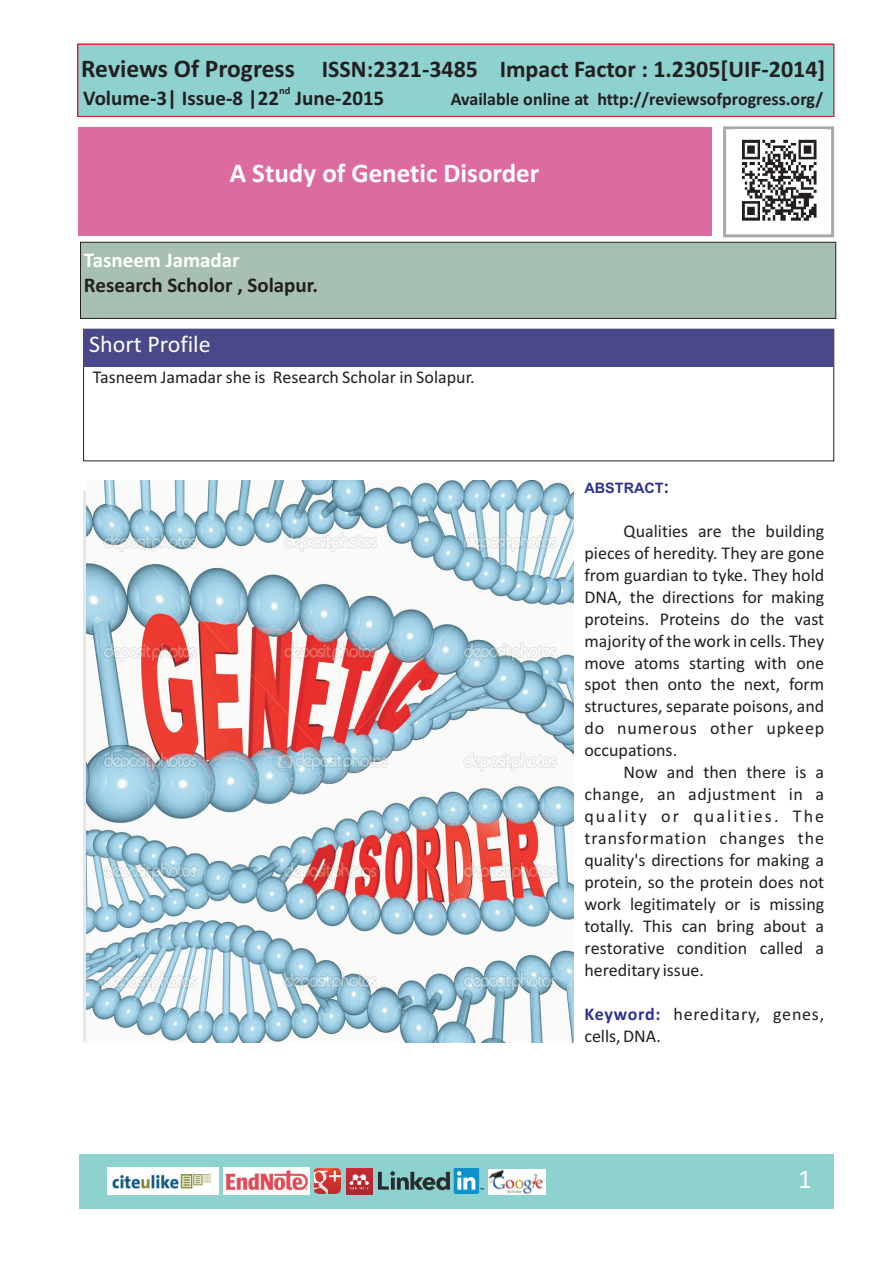
<style>
.page{position:relative;width:893px;height:1263px;background:#fff}
.page>*{position:absolute;margin:0;border:0;box-sizing:border-box;transform-origin:0 0}
.t1{font:700 27px "Calibri";color:#fff}
.t2{font:27px "Calibri";color:#fff}
.t3{font:700 24px "Calibri";color:#231f20}
.t4{font:24px "Calibri";color:#fff}
.t5{font:700 21px "Calibri";color:#231f20}
.t6{font:700 21px "Calibri";color:#fff}
.t7{font:18px/21.9px "Calibri";color:#231f20;text-align:justify}
.t8{font:700 18px "Calibri";color:#231f20}
.t9{font:18px "Calibri";letter-spacing:.04em;color:#231f20}
.t10{font:700 18px "Calibri";letter-spacing:.035em;color:#2e3092}
.t11{font:700 14.4px "Arial";color:#2e3092}
.t12{font:700 10.5px "Calibri";color:#231f20}
.s1{font-size:25.5px}
.s2{font-size:18px}
</style>
<div class="page">
<div style="left:80px;top:242px;width:756px;height:77px;background:#a7c0b1"></div>
<div style="left:78px;top:44px;width:756px;height:73px;background:#8dd2cf"></div>
<div style="left:78px;top:128px;width:634px;height:108px;background:#db6ba0"></div>
<svg style="left:723px;top:126px;width:111px;height:112px"></svg>
<div style="left:84px;top:329px;width:750px;height:38px;background:#494888"></div>
<div style="left:79px;top:1154px;width:755px;height:55px;background:#8dd2cf"></div>
<img style="left:107px;top:1167px;width:112px;height:27px">
<img style="left:223px;top:1167px;width:86px;height:27px">
<img style="left:315px;top:1168px;width:26px;height:26px">
<img style="left:347px;top:1168px;width:25px;height:26px">
<img style="left:379px;top:1168px;width:105px;height:26px">
<img style="left:488px;top:1169px;width:57px;height:25px">
<img style="left:733px;top:130px;width:93px;height:102px">
<img style="left:87px;top:481px;width:487px;height:561px">
<h2 class="t3" style="left:81px;top:59px;width:746px"><span class="s1">Reviews Of Progress</span> ISSN:2321-3485 Impact Factor : 1.2305[UIF-2014]</h2>
<p class="t12" style="left:279px;top:86px;width:13px">nd</p>
<p class="t5" style="left:83px;top:89px;width:303px">Volume-3| Issue-8 |22 June-2015</p>
<p class="t8" style="left:451px;top:91px;width:374px">Available online at http://reviewsofprogress.org/</p>
<h1 class="t1" style="left:230px;top:162px;width:311px">A Study of Genetic Disorder</h1>
<p class="t6" style="left:84px;top:251px;width:157px">Tasneem Jamadar</p>
<p class="t5" style="left:84px;top:277px;width:235px">Research Scholor , Solapur.</p>
<h2 class="t4" style="left:89px;top:333px;width:123px">Short Profile</h2>
<p class="t7" style="left:93px;top:368px;width:383px">Tasneem Jamadar she is Research Scholar in Solapur.</p>
<p class="t11" style="left:584px;top:482px;width:87px">ABSTRACT<span class="s2">:</span></p>
<p class="t7" style="left:584px;top:521px;width:241px;text-indent:39px">Qualities are the building pieces of heredity. They are gone from guardian to tyke. They hold DNA, the directions for making proteins. Proteins do the vast majority of the work in cells. They move atoms starting with one spot then onto the next, form structures, separate poisons, and do numerous other upkeep occupations.</p>
<p class="t7" style="left:584px;top:763px;width:241px;text-indent:39px">Now and then there is a change, an adjustment in a quality or qualities. The transformation changes the quality's directions for making a protein, so the protein does not work legitimately or is missing totally. This can bring about a restorative condition called a hereditary issue.</p>
<p class="t9" style="left:673px;top:1006px;width:152px">hereditary, genes,</p>
<p class="t7" style="left:584px;top:1026px;width:78px">cells, DNA.</p>
<p class="t10" style="left:584px;top:1006px;width:78px">Keyword:</p>
<h1 class="t2" style="left:798px;top:1167px;width:15px">1</h1>
</div>
